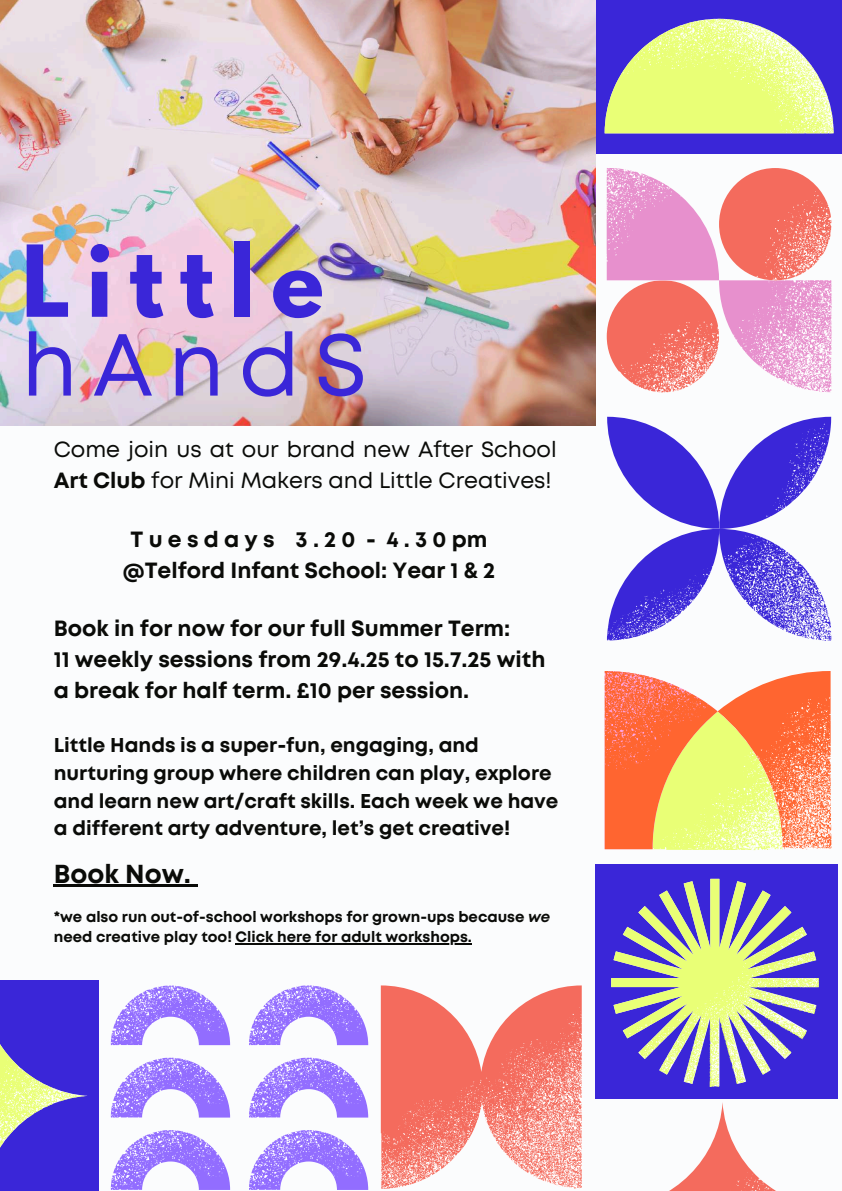
<style>
.page{position:relative;width:842px;height:1191px;background:#fff}
.page>*{position:absolute;margin:0;border:0;box-sizing:border-box;transform-origin:0 0}
.t1{font:700 87.6px "League Spartan";letter-spacing:.18em;color:#3a26d8}
.t2{font:87.6px "Mont";letter-spacing:.17em;color:#3a26d8}
.t3{font:700 26px "Mont";color:#0a0b08}
.t4{font:700 22px/30.8px "Mont";color:#0a0b08;text-align:center}
.t5{font:22px/30.8px "Mont";color:#0a0b08}
.t6{font:700 20px/27.8px "Mont";color:#0a0b08}
.t7{font:700 15px/19.5px "Mont";color:#0a0b08}
.s1{font-weight:700}
.s2{font-style:italic}
</style>
<div class="page">
<div style="left:0;top:0;width:842px;height:1190px;background:#fbfcfd"></div>
<div style="left:595px;top:864px;width:243px;height:234px;background:#3a26d8"></div>
<div style="left:596px;top:0;width:246px;height:154px;background:#3a26d8"></div>
<svg style="left:605px;top:19px;width:228px;height:114px"></svg>
<svg style="left:607px;top:168px;width:225px;height:224px"></svg>
<svg style="left:607px;top:417px;width:224px;height:223px"></svg>
<svg style="left:605px;top:671px;width:227px;height:179px;background:#f8a968"></svg>
<svg style="left:111px;top:985px;width:257px;height:204px"></svg>
<svg style="left:381px;top:985px;width:201px;height:203px"></svg>
<svg style="left:611px;top:878px;width:208px;height:208px"></svg>
<div style="left:0;top:980px;width:98px;height:210px;background:#3a26d8"></div>
<svg style="left:0;top:1044px;width:87px;height:104px"></svg>
<svg style="left:671px;top:1102px;width:104px;height:88px"></svg>
<img style="left:0;top:0;width:595px;height:425px">
<hr style="left:54px;top:884px;width:137px;height:2px;background:#0a0b08">
<svg style="left:191px;top:884px;width:6px;height:2px"></svg>
<hr style="left:236px;top:943px;width:236px;height:1px;background:#0a0b08">
<h1 class="t1" style="left:21px;top:238px;width:304px">Little</h1>
<h1 class="t2" style="left:21px;top:332px;width:347px">hAndS</h1>
<p class="t5" style="left:54px;top:435px;width:504px">Come join us at our brand new After School<br><span class="s1">Art Club</span> for Mini Makers and Little Creatives!</p>
<p class="t4" style="left:123px;top:525px;width:374px">Tuesdays 3.20 - 4.30pm @Telford Infant School: Year 1 &amp; 2</p>
<p class="t4" style="left:54px;top:615px;width:493px;text-align:left">Book in for now for our full Summer Term:<br>11 weekly sessions from 29.4.25 to 15.7.25 with a break for half term. £10 per session.</p>
<p class="t6" style="left:54px;top:732px;width:506px">Little Hands is a super-fun, engaging, and nurturing group where children can play, explore and learn new art/craft skills. Each week we have a different arty adventure, let’s get creative!</p>
<h2 class="t3" style="left:54px;top:863px;width:139px">Book Now.</h2>
<p class="t7" style="left:54px;top:908px;width:498px">*we also run out-of-school workshops for grown-ups because <span class="s2">we </span>need creative play too! Click here for adult workshops.</p>
</div>
